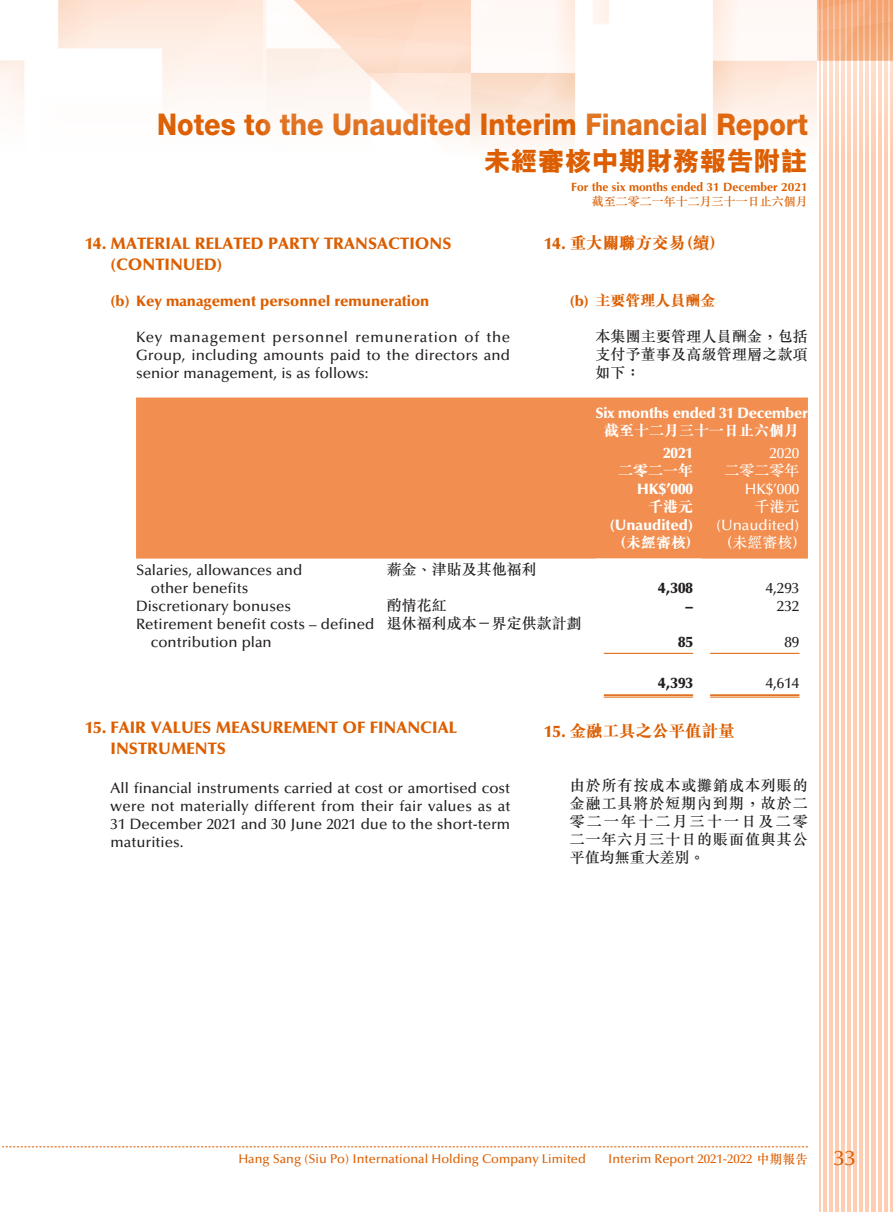
<style>
.page{position:relative;width:893px;height:1212px;background:#fff}
.page>*{position:absolute;margin:0;border:0;box-sizing:border-box;transform-origin:0 0}
.t1{font:800 30px "Helvetica Neue LT Std";color:#dc5e00;scale:.9 1}
.t2{font:800 27px "M Hei HK";color:#dc5e00}
.t3{font:900 16.5px/21px "Optima LT Std";color:#dc5e00}
.t4{font:800 16.5px "M Sung HK";color:#dc5e00}
.t5{font:500 15px/18px "Optima LT Std";color:#231f20;text-align:justify}
.t6{font:500 15px/18px "M Sung HK";letter-spacing:.015em;color:#231f20;text-align:justify}
.t7{font:900 15px "Optima LT Std";color:#dc5e00}
.t8{font:900 15px "Optima LT Std";letter-spacing:-.02em;color:#fff}
.t9{font:800 15px "M Sung HK";color:#fff}
.t10{font:500 15px "Optima LT Std";color:#fff}
.t11{font:500 15px "M Sung HK";color:#fff}
.t12{font:900 15px "Optima LT Std";color:#231f20}
.t13{font:900 15px "Optima LT Std";color:#fff}
.t14{font:800 15px "M Sung HK";color:#dc5e00}
.t15{font:500 12.75px "Optima LT Std";color:#dc5e00}
.t16{font:700 12px "Optima LT Std";color:#dc5e00}
.t17{font:500 12px "M Sung HK";color:#dc5e00}
.s1{font-family:"Optima LT Std";font-weight:900}
.s2{font-family:"M Sung HK"}
.s3{font-size:21px}
</style>
<div class="page">
<div style="left:819px;top:0;width:74px;height:1212px;background:#ffceb2"></div>
<hr style="left:821px;top:0;width:1px;height:1212px;background:#fff">
<hr style="left:827px;top:0;width:2px;height:1212px;background:#fff">
<hr style="left:833px;top:0;width:2px;height:1212px;background:#fff">
<hr style="left:839px;top:0;width:2px;height:1212px;background:#fff">
<hr style="left:845px;top:0;width:2px;height:1212px;background:#fff">
<hr style="left:851px;top:0;width:2px;height:1212px;background:#fff">
<hr style="left:857px;top:0;width:2px;height:1212px;background:#fff">
<hr style="left:864px;top:0;width:1px;height:1212px;background:#fff">
<hr style="left:870px;top:0;width:1px;height:1212px;background:#fff">
<hr style="left:876px;top:0;width:1px;height:1212px;background:#fff">
<hr style="left:882px;top:0;width:1px;height:1212px;background:#fff">
<hr style="left:888px;top:0;width:1px;height:1212px;background:#fff">
<img style="left:0;top:0;width:264px;height:112px">
<img style="left:264px;top:0;width:629px;height:281px">
<svg style="left:2px;top:1146px;width:806px;height:1px"></svg>
<div style="left:136px;top:397px;width:672px;height:162px;background:#f28e4f"></div>
<svg style="left:603px;top:652px;width:91px;height:45px"></svg>
<hr style="left:604px;top:653px;width:89px;height:1px;background:#dc5e00">
<hr style="left:710px;top:653px;width:89px;height:1px;background:#dc5e00">
<hr style="left:604px;top:694px;width:89px;height:2px;background:#dc5e00">
<hr style="left:604px;top:697px;width:89px;height:1px;background:#dc5e00">
<hr style="left:710px;top:694px;width:89px;height:2px;background:#dc5e00">
<hr style="left:710px;top:697px;width:89px;height:1px;background:#dc5e00">
<h1 class="t1" style="left:157px;top:107px;width:724px">Notes to the Unaudited Interim Financial Report</h1>
<h2 class="t2" style="left:484px;top:143px;width:325px">未經審核中期財務報告附註</h2>
<p class="t16" style="left:571px;top:180px;width:238px">For the six months ended 31 December 2021</p>
<p class="t17" style="left:592px;top:193px;width:217px">截至二零二一年十二月三十一日止六個月</p>
<p class="t3" style="left:111px;top:233px;width:342px;text-indent:-26px">14. MATERIAL RELATED PARTY TRANSACTIONS (CONTINUED)</p>
<p class="t7" style="left:111px;top:292px;width:320px">(b) Key management personnel remuneration</p>
<p class="t5" style="left:136px;top:328px;width:376px">Key management personnel remuneration of the Group, including amounts paid to the directors and senior management, is as follows:</p>
<p class="t4" style="left:544px;top:231px;width:182px"><span class="s1">14.</span> 重大關聯方交易（續）</p>
<p class="t14" style="left:570px;top:290px;width:147px"><span class="s1">(b)</span> 主要管理人員酬金</p>
<p class="t6" style="left:595px;top:327px;width:214px">本集團主要管理人員酬金，包括支付予董事及高級管理層之款項如下：</p>
<p class="t5" style="left:151px;top:561px;width:153px;text-indent:-15px">Salaries, allowances and other benefits</p>
<p class="t6" style="left:387px;top:560px;width:151px">薪金、津貼及其他福利</p>
<p class="t8" style="left:595px;top:404px;width:214px">Six months ended 31 December</p>
<p class="t9" style="left:604px;top:420px;width:196px">截至十二月三十一日止六個月</p>
<p class="t8" style="left:663px;top:444px;width:31px">2021</p>
<p class="t9" style="left:618px;top:460px;width:76px">二零二一年</p>
<p class="t8" style="left:637px;top:480px;width:57px">HK$’000</p>
<p class="t9" style="left:648px;top:496px;width:46px">千港元</p>
<p class="t13" style="left:610px;top:516px;width:85px">(Unaudited)</p>
<p class="t9" style="left:612px;top:532px;width:89px">（未經審核）</p>
<p class="t10" style="left:769px;top:445px;width:31px">2020</p>
<p class="t11" style="left:724px;top:460px;width:76px">二零二零年</p>
<p class="t10" style="left:745px;top:481px;width:56px">HK$’000</p>
<p class="t11" style="left:754px;top:496px;width:46px">千港元</p>
<p class="t10" style="left:716px;top:517px;width:85px">(Unaudited)</p>
<p class="t11" style="left:719px;top:532px;width:89px">（未經審核）</p>
<p class="t12" style="left:658px;top:579px;width:36px">4,308</p>
<p class="t5" style="left:766px;top:579px;width:35px">4,293</p>
<p class="t5" style="left:136px;top:597px;width:156px">Discretionary bonuses</p>
<p class="t6" style="left:387px;top:596px;width:61px">酌情花紅</p>
<p class="t12" style="left:686px;top:597px;width:9px">–</p>
<p class="t5" style="left:777px;top:597px;width:24px">232</p>
<p class="t5" style="left:151px;top:615px;width:225px;text-indent:-15px">Retirement benefit costs – defined contribution plan</p>
<p class="t6" style="left:387px;top:614px;width:196px">退休福利成本－界定供款計劃</p>
<p class="t12" style="left:678px;top:633px;width:16px">85</p>
<p class="t5" style="left:784px;top:633px;width:16px">89</p>
<p class="t12" style="left:658px;top:674px;width:36px">4,393</p>
<p class="t5" style="left:766px;top:674px;width:35px">4,614</p>
<p class="t3" style="left:111px;top:717px;width:348px;text-indent:-26px">15. FAIR VALUES MEASUREMENT OF FINANCIAL<br>INSTRUMENTS</p>
<p class="t5" style="left:111px;top:779px;width:401px">All financial instruments carried at cost or amortised cost were not materially different from their fair values as at 31 December 2021 and 30 June 2021 due to the short-term maturities.</p>
<p class="t4" style="left:544px;top:719px;width:192px"><span class="s1">15.</span> 金融工具之公平值計量</p>
<p class="t6" style="left:570px;top:776px;width:240px">由於所有按成本或攤銷成本列賬的金融工具將於短期內到期，故於二零二一年十二月三十一日及二零二一年六月三十日的賬面值與其公平值均無重大差別。</p>
<p class="t15" style="left:238px;top:1152px;width:349px">Hang Sang (Siu Po) International Holding Company Limited</p>
<p class="t15" style="left:608px;top:1152px;width:249px">Interim Report 2021-2022 <span class="s2">中期報告</span> <span class="s3">33</span></p>
</div>
